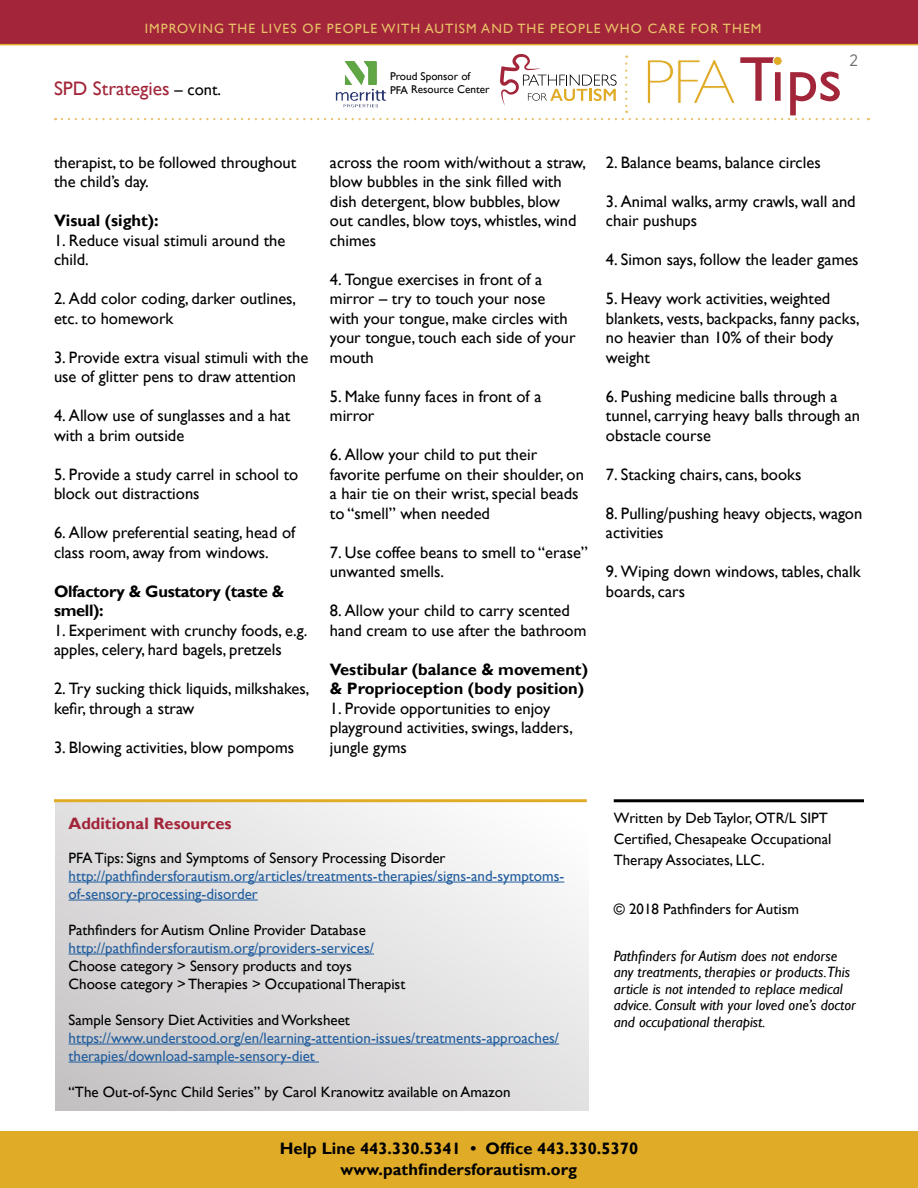
<style>
.page{position:relative;width:918px;height:1188px;background:#fff}
.page>*{position:absolute;margin:0;border:0;box-sizing:border-box;transform-origin:0 0}
.t1{font:19.5px "Gill Sans";color:#a22539}
.t2{font:16.5px/19.5px "Gill Sans";color:#000}
.t3{font:700 16.5px/19.5px "Gill Sans";color:#000}
.t4{font:700 16.5px/19.5px "Gill Sans";letter-spacing:-.02em;color:#000}
.t5{font:700 16.5px "Gill Sans";color:#a22539}
.t6{font:16.5px "Gotham Narrow";color:#6e6f72}
.t7{font:15px/21px "Gill Sans";color:#000}
.t8{font:15px/18px "Gill Sans";color:#215e9e}
.t9{font:italic 15px/16.5px "Gill Sans";color:#000}
.t10{font:13.5px "Gill Sans";letter-spacing:.08em;color:#e8c068}
.t11{font:11.25px/13.5px "Gill Sans";color:#000}
.s1{font-size:16.5px;color:#000}
</style>
<div class="page">
<div style="left:0;top:1132px;width:918px;height:56px;background:#e0ab26"></div>
<svg style="left:55px;top:802px;width:533px;height:308px"></svg>
<hr style="left:614px;top:799px;width:250px;height:3px;background:#000">
<div style="left:0;top:0;width:918px;height:45px;background:#a22539"></div>
<hr style="left:69px;top:882px;width:495px;height:1px;background:#215e9e">
<hr style="left:69px;top:900px;width:189px;height:1px;background:#215e9e">
<hr style="left:69px;top:954px;width:305px;height:1px;background:#215e9e">
<hr style="left:69px;top:1044px;width:490px;height:1px;background:#215e9e">
<hr style="left:69px;top:1062px;width:250px;height:1px;background:#215e9e">
<hr style="left:54px;top:799px;width:533px;height:3px;background:#e0ab26">
<svg style="left:62px;top:54px;width:807px;height:66px"></svg>
<img style="left:345px;top:61px;width:32px;height:24px">
<p class="t10" style="left:145px;top:20px;width:618px">IMPROVING THE LIVES OF PEOPLE WITH AUTISM AND THE PEOPLE WHO CARE FOR THEM</p>
<p class="t1" style="left:54px;top:77px;width:169px">SPD Strategies <span class="s1">– cont.</span></p>
<p class="t11" style="left:390px;top:70px;width:101px">Proud Sponsor of<br>PFA Resource Center</p>
<p class="t6" style="left:849px;top:50px;width:10px">2</p>
<p class="t2" style="left:54px;top:153px;width:244px">therapist, to be followed throughout the child’s day.</p>
<p class="t3" style="left:54px;top:211px;width:106px">Visual (sight):</p>
<p class="t2" style="left:54px;top:231px;width:233px">1. Reduce visual stimuli around the child.</p>
<p class="t2" style="left:54px;top:289px;width:244px">2. Add color coding, darker outlines, etc. to homework</p>
<p class="t2" style="left:54px;top:348px;width:256px">3. Provide extra visual stimuli with the use of glitter pens to draw attention</p>
<p class="t2" style="left:54px;top:406px;width:238px">4. Allow use of sunglasses and a hat with a brim outside</p>
<p class="t2" style="left:54px;top:465px;width:246px">5. Provide a study carrel in school to block out distractions</p>
<p class="t2" style="left:54px;top:523px;width:243px">6. Allow preferential seating, head of class room, away from windows.</p>
<p class="t4" style="left:54px;top:582px;width:232px">Olfactory &amp; Gustatory (taste &amp; smell):</p>
<p class="t2" style="left:54px;top:621px;width:255px">1. Experiment with crunchy foods, e.g. apples, celery, hard bagels, pretzels</p>
<p class="t2" style="left:54px;top:679px;width:257px">2. Try sucking thick liquids, milkshakes, kefir, through a straw</p>
<p class="t2" style="left:54px;top:738px;width:242px">3. Blowing activities, blow pompoms</p>
<p class="t2" style="left:330px;top:153px;width:258px">across the room with/without a straw, blow bubbles in the sink filled with dish detergent, blow bubbles, blow out candles, blow toys, whistles, wind chimes</p>
<p class="t2" style="left:330px;top:270px;width:247px">4. Tongue exercises in front of a mirror – try to touch your nose with your tongue, make circles with your tongue, touch each side of your mouth</p>
<p class="t2" style="left:330px;top:387px;width:213px">5. Make funny faces in front of a mirror</p>
<p class="t2" style="left:330px;top:445px;width:255px">6. Allow your child to put their favorite perfume on their shoulder, on a hair tie on their wrist, special beads to “smell” when needed</p>
<p class="t2" style="left:330px;top:543px;width:260px">7. Use coffee beans to smell to “erase” unwanted smells.</p>
<p class="t2" style="left:330px;top:601px;width:258px">8. Allow your child to carry scented hand cream to use after the bathroom</p>
<p class="t3" style="left:330px;top:660px;width:260px">Vestibular (balance &amp; movement) &amp; Proprioception (body position)</p>
<p class="t2" style="left:330px;top:699px;width:244px">1. Provide opportunities to enjoy playground activities, swings, ladders, jungle gyms</p>
<p class="t2" style="left:606px;top:153px;width:216px">2. Balance beams, balance circles</p>
<p class="t2" style="left:606px;top:192px;width:251px">3. Animal walks, army crawls, wall and chair pushups</p>
<p class="t2" style="left:606px;top:250px;width:254px">4. Simon says, follow the leader games</p>
<p class="t2" style="left:606px;top:289px;width:255px">5. Heavy work activities, weighted blankets, vests, backpacks, fanny packs, no heavier than 10% of their body weight</p>
<p class="t2" style="left:606px;top:387px;width:256px">6. Pushing medicine balls through a tunnel, carrying heavy balls through an obstacle course</p>
<p class="t2" style="left:606px;top:465px;width:197px">7. Stacking chairs, cans, books</p>
<p class="t2" style="left:606px;top:504px;width:258px">8. Pulling/pushing heavy objects, wagon activities</p>
<p class="t2" style="left:606px;top:562px;width:256px">9. Wiping down windows, tables, chalk boards, cars</p>
<p class="t5" style="left:69px;top:813px;width:164px">Additional Resources</p>
<p class="t7" style="left:69px;top:848px;width:378px">PFA Tips: Signs and Symptoms of Sensory Processing Disorder</p>
<p class="t8" style="left:69px;top:867px;width:497px">http://pathfindersforautism.org/articles/treatments-therapies/signs-and-symptoms&shy;of-sensory-processing-disorder</p>
<p class="t7" style="left:69px;top:920px;width:299px">Pathfinders for Autism Online Provider Database</p>
<p class="t8" style="left:69px;top:939px;width:307px">http://pathfindersforautism.org/providers-services/</p>
<p class="t7" style="left:69px;top:957px;width:338px;line-height:18px">Choose category &gt; Sensory products and toys<br>Choose category &gt; Therapies &gt; Occupational Therapist</p>
<p class="t7" style="left:69px;top:1010px;width:283px">Sample Sensory Diet Activities and Worksheet</p>
<p class="t8" style="left:69px;top:1029px;width:492px">https://www.understood.org/en/learning-attention-issues/treatments-approaches/ therapies/download-sample-sensory-diet</p>
<p class="t7" style="left:69px;top:1082px;width:444px">“The Out-of-Sync Child Series” by Carol Kranowitz available on Amazon</p>
<p class="t7" style="left:614px;top:807px;width:219px">Written by Deb Taylor, OTR/L SIPT<br>Certified, Chesapeake Occupational<br>Therapy Associates, LLC.</p>
<p class="t7" style="left:614px;top:899px;width:187px">© 2018 Pathfinders for Autism</p>
<p class="t9" style="left:614px;top:947px;width:244px">Pathfinders for Autism does not endorse any treatments, therapies or products.This article is not intended to replace medical advice. Consult with your loved one’s doctor and occupational therapist.</p>
<p class="t3" style="left:280px;top:1138px;width:360px;line-height:21px;text-align:center">Help Line 443.330.5341 • Office 443.330.5370 www.pathfindersforautism.org</p>
</div>
